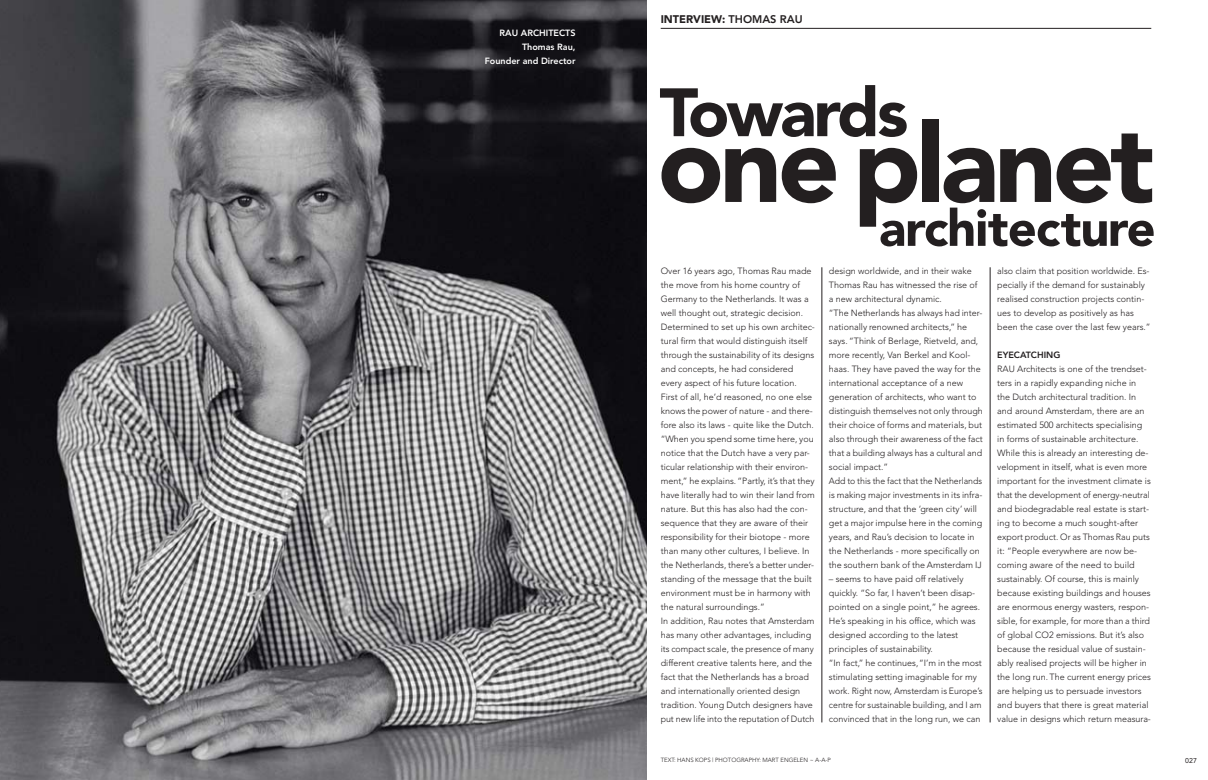
<style>
.page{position:relative;width:1208px;height:780px;background:#fff}
.page>*{position:absolute;margin:0;border:0;box-sizing:border-box;transform-origin:0 0}
.t1{font:900 108.6px "Avenir";letter-spacing:-.04em;color:#231f20}
.t2{font:900 67.5px "Avenir";letter-spacing:-.04em;color:#231f20}
.t3{font:900 50.6px "Avenir";letter-spacing:-.02em;color:#231f20}
.t4{font:900 11px "Avenir";color:#231f20}
.t5{font:300 9px/14px "Avenir";color:#231f20}
.t6{font:800 9px/14px "Avenir";color:#fff;text-align:right}
.t7{font:800 9px "Avenir";color:#231f20}
.t8{font:7px "Avenir";color:#231f20}
.t9{font:300 6px "Avenir";color:#231f20}
.s1{font-weight:800}
</style>
<div class="page">
<img style="left:0;top:0;width:646px;height:779px">
<hr style="left:660px;top:28px;width:491px;height:1px;background:#231f20">
<hr style="left:821px;top:267px;width:1px;height:455px;background:#231f20">
<hr style="left:990px;top:267px;width:1px;height:455px;background:#231f20">
<p class="t6" style="left:485px;top:27px;width:92px">RAU ARCHITECTS<br>Thomas Rau,<br>Founder and Director</p>
<p class="t4" style="left:660px;top:14px;width:143px">INTERVIEW: <span class="s1">THOMAS RAU</span></p>
<h2 class="t2" style="left:659px;top:85px;width:250px">Towards</h2>
<h1 class="t1" style="left:657px;top:120px;width:498px">one planet</h1>
<h3 class="t3" style="left:879px;top:207px;width:278px">architecture</h3>
<p class="t5" style="left:660px;top:265px;width:155px">Over 16 years ago, Thomas Rau made the move from his home country of Germany to the Netherlands. It was a well thought out, strategic decision.<br>Determined to set up his own architec&shy;tural firm that would distinguish itself through the sustainability of its designs and concepts, he had considered every aspect of his future location.<br>First of all, he’d reasoned, no one else knows the power of nature - and there&shy;fore also its laws - quite like the Dutch. “When you spend some time here, you notice that the Dutch have a very par&shy;ticular relationship with their environ&shy;ment,” he explains. “Partly, it’s that they have literally had to win their land from nature. But this has also had the con&shy;sequence that they are aware of their responsibility for their biotope - more than many other cultures, I believe. In the Netherlands, there’s a better under&shy;standing of the message that the built environment must be in harmony with the natural surroundings.”<br>In addition, Rau notes that Amsterdam has many other advantages, including its compact scale, the presence of many different creative talents here, and the fact that the Netherlands has a broad and internationally oriented design tradition. Young Dutch designers have put new life into the reputation of Dutch</p>
<p class="t5" style="left:829px;top:265px;width:155px">design worldwide, and in their wake Thomas Rau has witnessed the rise of a new architectural dynamic.<br>“The Netherlands has always had inter&shy;nationally renowned architects,” he says. “Think of Berlage, Rietveld, and, more recently, Van Berkel and Kool&shy;haas. They have paved the way for the international acceptance of a new generation of architects, who want to distinguish themselves not only through their choice of forms and materials, but also through their awareness of the fact that a building always has a cultural and social impact.”<br>Add to this the fact that the Netherlands is making major investments in its infra&shy;structure, and that the ‘green city’ will get a major impulse here in the coming years, and Rau’s decision to locate in the Netherlands - more specifically on the southern bank of the Amsterdam IJ</p>
<p class="t5" style="left:829px;top:573px;width:155px">– seems to have paid off relatively quickly. “So far, I haven’t been disap&shy;pointed on a single point,” he agrees.<br>He’s speaking in his office, which was designed according to the latest principles of sustainability.<br>“In fact,” he continues,“I’m in the most stimulating setting imaginable for my work. Right now, Amsterdam is Europe’s centre for sustainable building, and I am convinced that in the long run, we can</p>
<p class="t9" style="left:660px;top:757px;width:172px">TEXT: HANS KOPS | PHOTOGRAPHY: MART ENGELEN ~ A-A-P</p>
<p class="t5" style="left:997px;top:265px;width:155px">also claim that position worldwide. Es&shy;pecially if the demand for sustainably realised construction projects contin&shy;ues to develop as positively as has been the case over the last few years.”</p>
<p class="t7" style="left:997px;top:351px;width:65px">EYECATCHING</p>
<p class="t5" style="left:997px;top:363px;width:155px">RAU Architects is one of the trendset&shy;ters in a rapidly expanding niche in the Dutch architectural tradition. In and around Amsterdam, there are an estimated 500 architects specialising in forms of sustainable architecture.<br>While this is already an interesting de&shy;velopment in itself, what is even more important for the investment climate is that the development of energy-neutral and biodegradable real estate is start&shy;ing to become a much sought-after export product. Or as Thomas Rau puts it: “People everywhere are now be&shy;coming aware of the need to build sustainably. Of course, this is mainly because existing buildings and houses are enormous energy wasters, respon&shy;sible, for example, for more than a third of global CO2 emissions. But it’s also because the residual value of sustain&shy;ably realised projects will be higher in the long run. The current energy prices are helping us to persuade investors and buyers that there is great material value in designs which return measura-</p>
<p class="t8" style="left:1185px;top:757px;width:13px">027</p>
</div>
